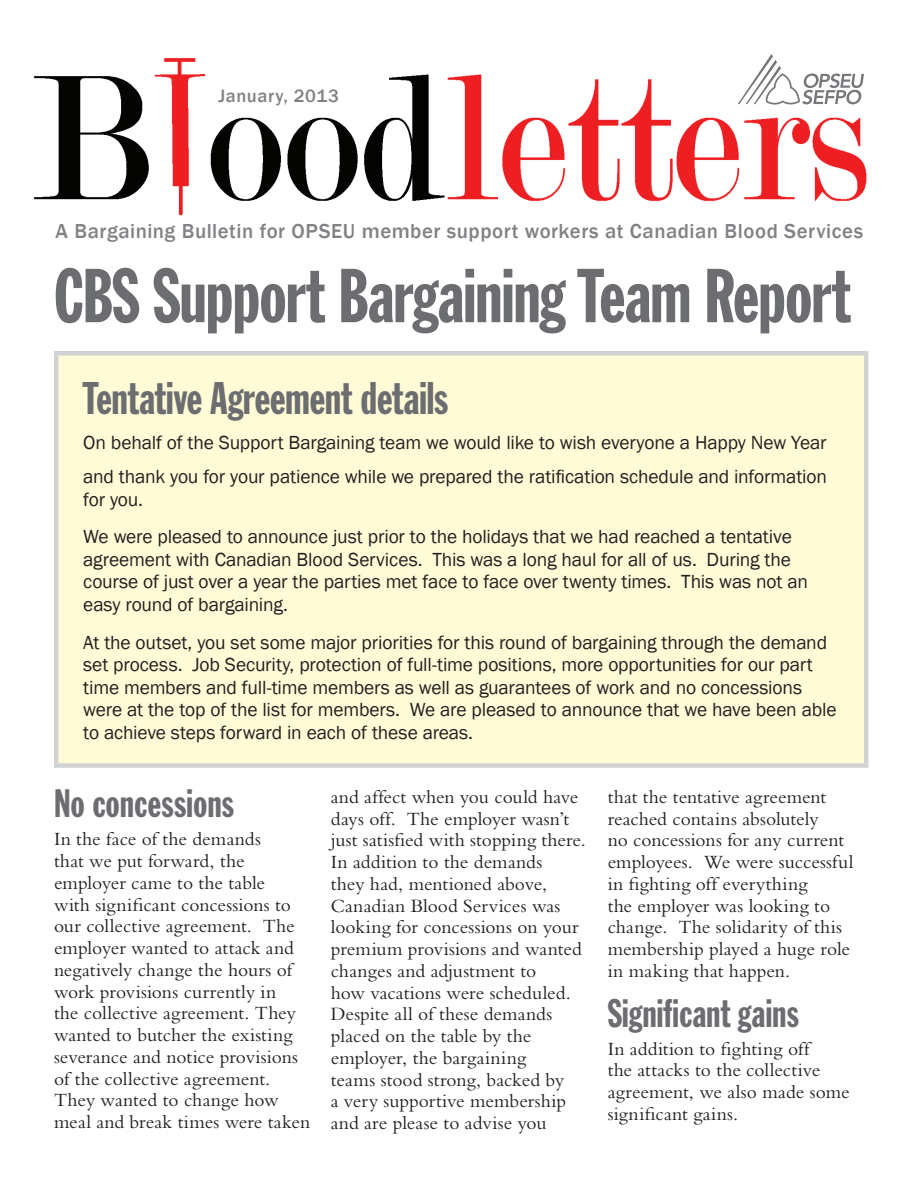
<style>
.page{position:relative;width:918px;height:1188px;background:#fff}
.page>*{position:absolute;margin:0;border:0;box-sizing:border-box;transform-origin:0 0}
.t1{font:75px "Franklin Gothic Std Extra Cond";letter-spacing:-.01em;color:#6c6d70}
.t2{font:45px "Franklin Gothic Std Extra Cond";letter-spacing:-.005em;color:#6c6d70}
.t3{font:39px "Franklin Gothic Std Extra Cond";letter-spacing:.005em;color:#6c6d70}
.t4{font:500 20.85px "Franklin Gothic";letter-spacing:.025em;color:#808285}
.t5{font:19.5px/21.8px "Bembo";color:#231f20}
.t6{font:19.5px/22.5px "Franklin Gothic";letter-spacing:-.01em;color:#231f20}
.t7{font:500 18.45px "Franklin Gothic";letter-spacing:.035em;color:#808285}
</style>
<div class="page">
<div style="left:56px;top:353px;width:810px;height:413px;background:#fffbd6"></div>
<div style="left:54px;top:351px;width:814px;height:5px;background:#d1d2d4"></div>
<hr style="left:54px;top:355px;width:4px;height:408px;background:#d1d2d4">
<hr style="left:864px;top:355px;width:4px;height:408px;background:#d1d2d4">
<div style="left:54px;top:763px;width:814px;height:5px;background:#d1d2d4"></div>
<img style="left:34px;top:58px;width:833px;height:158px">
<svg style="left:738px;top:54px;width:126px;height:53px"></svg>
<p class="t7" style="left:218px;top:85px;width:122px">January, 2013</p>
<p class="t4" style="left:56px;top:218px;width:809px">A Bargaining Bulletin for OPSEU member support workers at Canadian Blood Services</p>
<h1 class="t1" style="left:54px;top:256px;width:798px">CBS Support Bargaining Team Report</h1>
<h2 class="t2" style="left:83px;top:374px;width:367px">Tentative Agreement details</h2>
<p class="t6" style="left:83px;top:425px;width:745px;line-height:34.5px">On behalf of the Support Bargaining team we would like to wish everyone a Happy New Year and thank you for your patience while we prepared the ratification schedule and information</p>
<p class="t6" style="left:83px;top:481px;width:710px;line-height:37.7px">for you.<br>We were pleased to announce just prior to the holidays that we had reached a tentative</p>
<p class="t6" style="left:83px;top:549px;width:726px">agreement with Canadian Blood Services. This was a long haul for all of us. During the course of just over a year the parties met face to face over twenty times. This was not an easy round of bargaining.</p>
<p class="t6" style="left:83px;top:631px;width:755px">At the outset, you set some major priorities for this round of bargaining through the demand set process. Job Security, protection of full-time positions, more opportunities for our part time members and full-time members as well as guarantees of work and no concessions were at the top of the list for members. We are pleased to announce that we have been able to achieve steps forward in each of these areas.</p>
<h3 class="t3" style="left:54px;top:783px;width:182px">No concessions</h3>
<p class="t5" style="left:54px;top:828px;width:258px">In the face of the demands<br>that we put forward, the employer came to the table<br>with significant concessions to our collective agreement. The employer wanted to attack and negatively change the hours of work provisions currently in<br>the collective agreement. They wanted to butcher the existing severance and notice provisions of the collective agreement.<br>They wanted to change how meal and break times were taken</p>
<p class="t5" style="left:331px;top:786px;width:257px">and affect when you could have days off. The employer wasn’t just satisfied with stopping there.<br>In addition to the demands<br>they had, mentioned above,<br>Canadian Blood Services was looking for concessions on your premium provisions and wanted changes and adjustment to<br>how vacations were scheduled.<br>Despite all of these demands placed on the table by the employer, the bargaining<br>teams stood strong, backed by<br>a very supportive membership and are please to advise you</p>
<p class="t5" style="left:608px;top:785px;width:247px">that the tentative agreement reached contains absolutely<br>no concessions for any current employees. We were successful in fighting off everything<br>the employer was looking to change. The solidarity of this membership played a huge role in making that happen.</p>
<h3 class="t3" style="left:608px;top:992px;width:193px">Significant gains</h3>
<p class="t5" style="left:608px;top:1037px;width:243px">In addition to fighting off<br>the attacks to the collective agreement, we also made some significant gains.</p>
</div>
